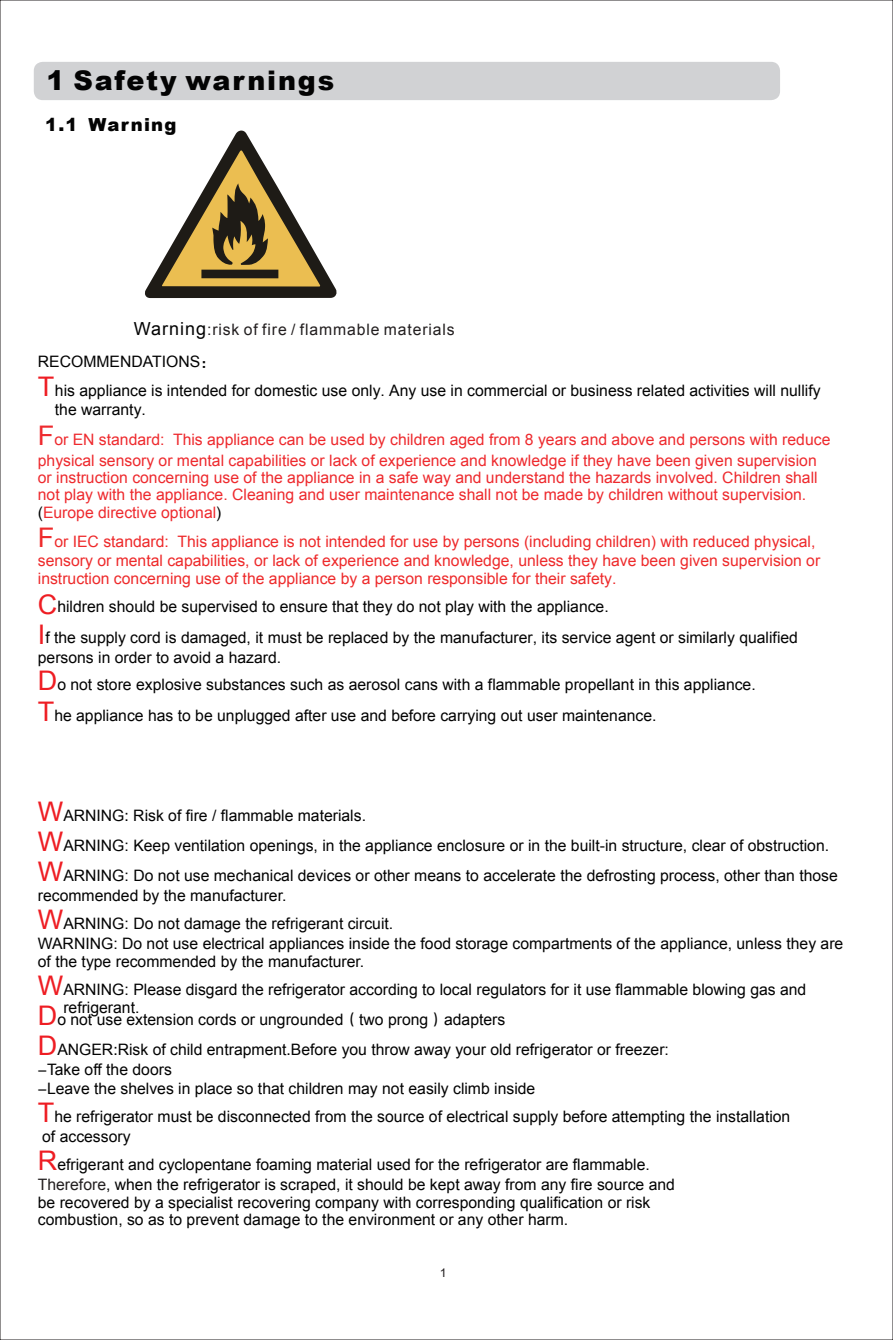
<style>
.page{position:relative;width:893px;height:1340px;background:#fff}
.page>*{position:absolute;margin:0;border:0;box-sizing:border-box;transform-origin:0 0}
.t1{font:900 27px "Arial";letter-spacing:.065em;color:#030303}
.t2{font:27px/30.2px "Arial";color:#ee1d23}
.t3{font:900 18px "Arial";letter-spacing:.065em;color:#030303}
.t4{font:15.75px/30.2px "Arial";color:#030303}
.t5{font:15.75px/17.6px "Arial";color:#ee2a2e}
.t6{font:15.75px/19.3px "Arial";color:#ee2a2b}
.t7{font:15.75px "Arial";letter-spacing:.055em;color:#231f20}
.t8{font:12.38px "Arial Unicode MS";color:#231f20}
.s1{font-size:18px;color:#030303}
.s2{font-family:"FZHTJW GB1 0"}
.s3{font-size:27px}
.s4{font-family:"FZHTJW GB1 0";color:#030303}
.s5{font-size:27px;color:#ee1d23}
.s6{color:#231f20}
</style>
<div class="page">
<div style="left:34px;top:62px;width:746px;height:38px;background:#d1d2d4;border-radius:9px"></div>
<svg style="left:145px;top:130px;width:192px;height:168px"></svg>
<h1 class="t1" style="left:46px;top:61px;width:289px">1 Safety warnings</h1>
<p class="t3" style="left:45px;top:112px;width:133px">1.1 Warning</p>
<p class="t7" style="left:134px;top:319px;width:323px"><span class="s1">Warning</span>:risk of fire / flammable materials</p>
<p class="t4" style="left:55px;top:347px;width:767px;line-height:28.8px;text-indent:-17px">RECOMMENDATIONS<span class="s2">：<br></span>his appliance is intended for domestic use only. Any use in commercial or business related activities will nullify</p>
<p class="t4" style="left:55px;top:394px;width:93px">the warranty.</p>
<h1 class="t2" style="left:38px;top:371px;width:18px">T</h1>
<p class="t5" style="left:38px;top:430px;width:794px;line-height:20.2px"><span class="s3">F</span>or EN standard: This appliance can be used by children aged from 8 years and above and persons with reduce physical sensory or mental capabilities or lack of experience and knowledge if they have been given supervision</p>
<p class="t5" style="left:38px;top:468px;width:781px">or instruction concerning use of the appliance in a safe way and understand the hazards involved. Children shall not play with the appliance. Cleaning and user maintenance shall not be made by children without supervision. <span class="s4">(</span>Europe directive optional<span class="s4">)</span></p>
<p class="t6" style="left:38px;top:531px;width:784px"><span class="s3">F</span>or IEC standard: This appliance is not intended for use by persons (including children) with reduced physical, sensory or mental capabilities, or lack of experience and knowledge, unless they have been given supervision or</p>
<p class="t6" style="left:38px;top:568px;width:580px">instruction concerning use of the appliance by a person responsible for their safety.</p>
<p class="t4" style="left:45px;top:592px;width:754px;text-indent:12px">hildren should be supervised to ensure that they do not play with the appliance.<br>f the supply cord is damaged, it must be replaced by the manufacturer, its service agent or similarly qualified</p>
<p class="t4" style="left:38px;top:643px;width:719px;line-height:27.9px">persons in order to avoid a hazard.<br><span class="s5">D</span>o not store explosive substances such as aerosol cans with a flammable propellant in this appliance.</p>
<p class="t4" style="left:38px;top:700px;width:620px"><span class="s5">T</span>he appliance has to be unplugged after use and before carrying out user maintenance.</p>
<h1 class="t2" style="left:38px;top:589px;width:21px">C<br>I</h1>
<h1 class="t2" style="left:38px;top:796px;width:27px;text-align:justify">W W W</h1>
<h1 class="t2" style="left:38px;top:904px;width:27px">W</h1>
<p class="t4" style="left:63px;top:800px;width:776px">ARNING<span class="s2">:</span> Risk of fire / flammable materials.<br>ARNING: Keep ventilation openings, in the appliance enclosure or in the built-in structure, clear of obstruction.<br>ARNING: Do not use mechanical devices or other means to accelerate the defrosting process, other than those</p>
<p class="t4" style="left:63px;top:882px;width:331px;line-height:27.7px;text-indent:-25px">recommended by the manufacturer.<br>ARNING: Do not damage the refrigerant circuit.</p>
<p class="t4" style="left:38px;top:935px;width:807px;line-height:17.6px">WARNING: Do not use electrical appliances inside the food storage compartments of the appliance, unless they are of the type recommended by the manufacturer.</p>
<p class="t4" style="left:63px;top:979px;width:744px;line-height:18.9px">ARNING: Please disgard the refrigerator according to local regulators for it use flammable blowing gas and refrigerant.</p>
<h1 class="t2" style="left:38px;top:970px;width:27px">W<br>D<br>D</h1>
<p class="t4" style="left:57px;top:1004px;width:613px">o not use extension cords or ungrounded<span class="s2">（</span>two prong<span class="s2">）</span>adapters<br>ANGER<span class="s2">:</span>Risk of child entrapment<span class="s2">.</span>Before you throw away your old refrigerator or freezer:</p>
<p class="t4" style="left:38px;top:1060px;width:499px;line-height:18.7px"><span class="s2">-</span>Take off the doors<br><span class="s2">-</span>Leave the shelves in place so that children may not easily climb inside</p>
<p class="t4" style="left:42px;top:1106px;width:750px;line-height:20px;text-indent:12px">he refrigerator must be disconnected from the source of electrical supply before attempting the installation of accessory</p>
<p class="t4" style="left:38px;top:1154px;width:639px;line-height:20px;text-align:center">efrigerant and cyclopentane foaming material used for the refrigerator are flammable.<br><span class="s6">Therefore</span>, when the refrigerator is scraped, it should be kept away from any fire source and</p>
<h1 class="t2" style="left:38px;top:1089px;width:21px;line-height:47.7px">T<br>R</h1>
<p class="t4" style="left:38px;top:1193px;width:614px;line-height:17.6px">be recovered by a specialist recovering company with corresponding qualification or risk combustion, so as to prevent damage to the environment or any other harm.</p>
<p class="t8" style="left:440px;top:1263px;width:8px">1</p>
</div>
